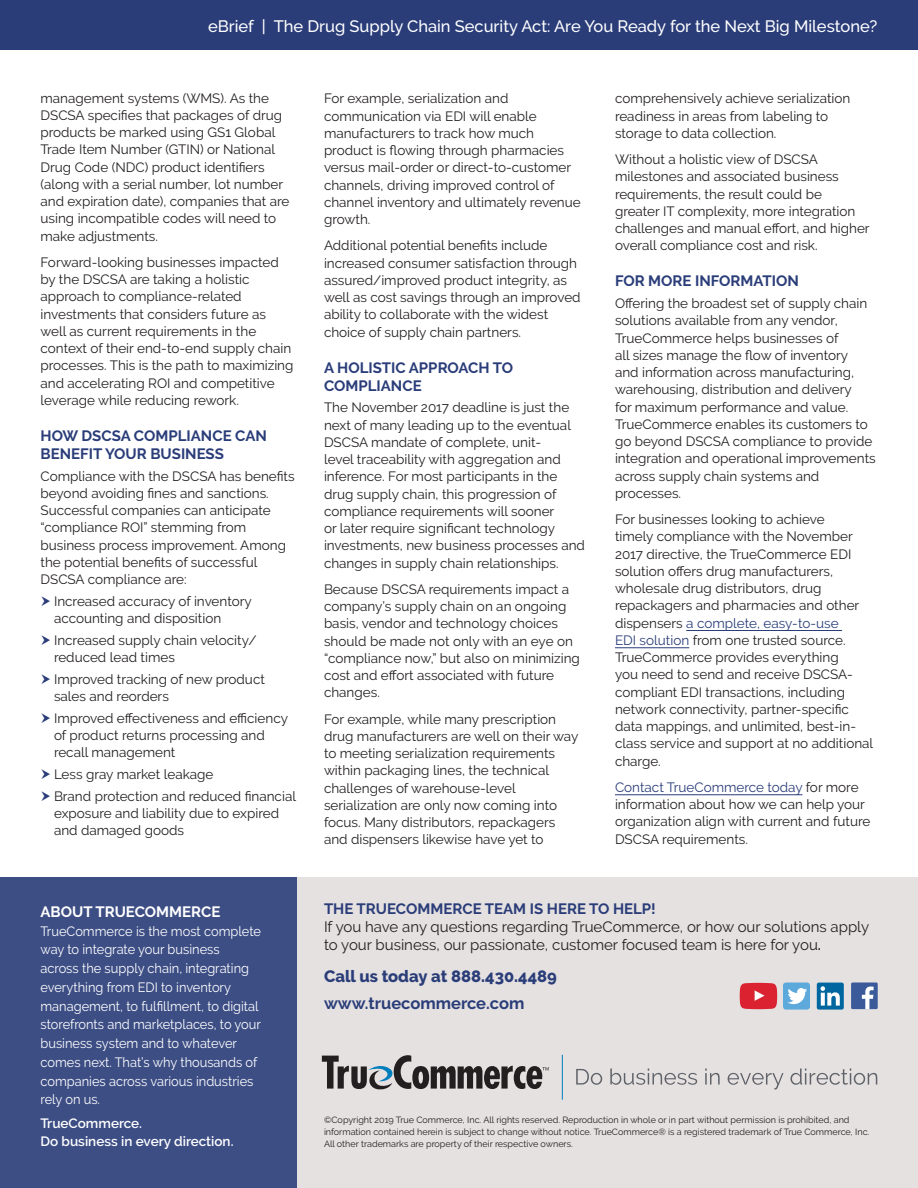
<style>
.page{position:relative;width:918px;height:1188px;background:#fff}
.page>*{position:absolute;margin:0;border:0;box-sizing:border-box;transform-origin:0 0}
.t1{font:500 16.5px "Raleway";color:#fff}
.t2{font:800 16.5px "Raleway";color:#2a3d79}
.t3{font:700 16.5px "Raleway";color:#2a3d79}
.t4{font:15px/18px "Raleway";color:#231f20}
.t5{font:700 15px/18px "Raleway";color:#2a3d79}
.t6{font:700 15px "Raleway";color:#fff}
.Body{font:13.5px/17.2px "Raleway";color:#231f20}
.t7{font:13.5px/18.8px "Raleway";color:#fff;scale:.95 1}
.t8{font:600 13.5px/18px "Raleway";color:#fff}
.t9{font:9px/12px "Raleway";color:#231f20}
.s1{color:#2a3d79}
.s2{font-weight:600}
</style>
<div class="page">
<div style="left:297px;top:878px;width:621px;height:310px;background:#e5e1e1"></div>
<div style="left:0;top:878px;width:297px;height:310px;background:#3d4e85"></div>
<div style="left:0;top:0;width:918px;height:50px;background:#2a3d79"></div>
<hr style="left:686px;top:630px;width:156px;height:1px;background:#2a3d79">
<hr style="left:615px;top:647px;width:74px;height:1px;background:#2a3d79">
<hr style="left:615px;top:794px;width:187px;height:1px;background:#2a3d79">
<svg style="left:740px;top:983px;width:37px;height:26px"></svg>
<div style="left:817px;top:983px;width:27px;height:27px;background:#0066a0;border-radius:2px"></div>
<svg style="left:820px;top:986px;width:20px;height:20px"></svg>
<div style="left:851px;top:982px;width:27px;height:27px;background:#3b5a9a"></div>
<svg style="left:862px;top:987px;width:12px;height:22px"></svg>
<svg style="left:783px;top:982px;width:27px;height:28px"></svg>
<svg style="left:322px;top:1055px;width:227px;height:35px"></svg>
<svg style="left:576px;top:1069px;width:26px;height:16px"></svg>
<svg style="left:610px;top:1068px;width:87px;height:17px"></svg>
<svg style="left:705px;top:1068px;width:15px;height:17px"></svg>
<svg style="left:728px;top:1073px;width:56px;height:16px"></svg>
<svg style="left:790px;top:1068px;width:87px;height:17px"></svg>
<hr style="left:562px;top:1055px;width:1px;height:45px;background:#007dbb">
<p class="t1" style="left:208px;top:16px;width:671px">eBrief | The Drug Supply Chain Security Act: Are You Ready for the Next Big Milestone?</p>
<p class="Body" style="left:40px;top:89px;width:251px">management systems (WMS). As the DSCSA specifies that packages of drug products be marked using GS1 Global Trade Item Number (GTIN) or National Drug Code (NDC) product identifiers (along with a serial number, lot number and expiration date), companies that are using incompatible codes will need to make adjustments.</p>
<p class="Body" style="left:40px;top:254px;width:255px">Forward-looking businesses impacted by the DSCSA are taking a holistic approach to compliance-related investments that considers future as well as current requirements in the context of their end-to-end supply chain processes. This is the path to maximizing and accelerating ROI and competitive leverage while reducing rework.</p>
<h1 class="t5" style="left:40px;top:427px;width:228px">HOW DSCSA COMPLIANCE CAN<br>BENEFIT YOUR BUSINESS</h1>
<p class="Body" style="left:40px;top:467px;width:256px">Compliance with the DSCSA has benefits beyond avoiding fines and sanctions.<br>Successful companies can anticipate “compliance ROI” stemming from business process improvement. Among the potential benefits of successful DSCSA compliance are:</p>
<p class="Body" style="left:54px;top:593px;width:199px">Increased accuracy of inventory accounting and disposition</p>
<p class="Body" style="left:54px;top:632px;width:204px">Increased supply chain velocity/ reduced lead times</p>
<p class="Body" style="left:54px;top:671px;width:212px">Improved tracking of new product sales and reorders</p>
<p class="Body" style="left:54px;top:710px;width:236px">Improved effectiveness and efficiency of product returns processing and recall management</p>
<p class="Body" style="left:54px;top:766px;width:161px">Less gray market leakage</p>
<p class="Body" style="left:54px;top:788px;width:244px">Brand protection and reduced financial exposure and liability due to expired and damaged goods</p>
<p class="t6" style="left:40px;top:903px;width:181px">ABOUT TRUECOMMERCE</p>
<p class="t7" style="left:40px;top:921px;width:234px">TrueCommerce is the most complete way to integrate your business across the supply chain, integrating everything from EDI to inventory management, to fulfillment, to digital storefronts and marketplaces, to your business system and to whatever comes next. That’s why thousands of companies across various industries rely on us.</p>
<p class="t8" style="left:40px;top:1115px;width:193px">TrueCommerce.<br>Do business in every direction.</p>
<p class="Body" style="left:324px;top:90px;width:258px">For example, serialization and communication via EDI will enable manufacturers to track how much product is flowing through pharmacies versus mail-order or direct-to-customer channels, driving improved control of channel inventory and ultimately revenue growth.</p>
<p class="Body" style="left:324px;top:237px;width:258px">Additional potential benefits include increased consumer satisfaction through assured/improved product integrity, as well as cost savings through an improved ability to collaborate with the widest choice of supply chain partners.</p>
<h1 class="t5" style="left:324px;top:358px;width:191px">A HOLISTIC APPROACH TO<br>COMPLIANCE</h1>
<p class="Body" style="left:324px;top:399px;width:262px">The November 2017 deadline is just the next of many leading up to the eventual DSCSA mandate of complete, unit-<br>level traceability with aggregation and inference. For most participants in the drug supply chain, this progression of compliance requirements will sooner<br>or later require significant technology investments, new business processes and changes in supply chain relationships.</p>
<p class="Body" style="left:324px;top:580px;width:257px">Because DSCSA requirements impact a company’s supply chain on an ongoing basis, vendor and technology choices should be made not only with an eye on “compliance now,” but also on minimizing cost and effort associated with future changes.</p>
<p class="Body" style="left:324px;top:710px;width:256px">For example, while many prescription drug manufacturers are well on their way to meeting serialization requirements within packaging lines, the technical challenges of warehouse-level serialization are only now coming into focus. Many distributors, repackagers and dispensers likewise have yet to</p>
<p class="Body" style="left:615px;top:90px;width:237px">comprehensively achieve serialization readiness in areas from labeling to storage to data collection.</p>
<p class="Body" style="left:615px;top:151px;width:256px">Without a holistic view of DSCSA milestones and associated business requirements, the result could be greater IT complexity, more integration challenges and manual effort, and higher overall compliance cost and risk.</p>
<h1 class="t5" style="left:615px;top:272px;width:185px">FOR MORE INFORMATION</h1>
<p class="Body" style="left:615px;top:295px;width:262px">Offering the broadest set of supply chain solutions available from any vendor, TrueCommerce helps businesses of<br>all sizes manage the flow of inventory<br>and information across manufacturing, warehousing, distribution and delivery<br>for maximum performance and value.<br>TrueCommerce enables its customers to go beyond DSCSA compliance to provide integration and operational improvements across supply chain systems and processes.</p>
<p class="Body" style="left:615px;top:511px;width:260px">For businesses looking to achieve<br>timely compliance with the November 2017 directive, the TrueCommerce EDI solution offers drug manufacturers, wholesale drug distributors, drug repackagers and pharmacies and other dispensers <span class="s1">a complete, easy-to-use<br>EDI solution</span> from one trusted source.<br>TrueCommerce provides everything<br>you need to send and receive DSCSA&shy;compliant EDI transactions, including network connectivity, partner-specific data mappings, and unlimited, best-in&shy;class service and support at no additional charge.</p>
<p class="Body" style="left:615px;top:778px;width:257px"><span class="s1">Contact TrueCommerce today</span> for more information about how we can help your organization align with current and future DSCSA requirements.</p>
<p class="t5" style="left:324px;top:900px;width:333px">THE TRUECOMMERCE TEAM IS HERE TO HELP!</p>
<p class="t4" style="left:324px;top:918px;width:547px">If you have any questions regarding TrueCommerce, or how our solutions apply to your business, our passionate, customer focused team is here for you<span class="s2">.</span></p>
<p class="t2" style="left:324px;top:967px;width:234px">Call us today at 888.430.4489</p>
<p class="t3" style="left:324px;top:994px;width:202px">www.truecommerce.com</p>
<p class="t9" style="left:324px;top:1114px;width:547px">©Copyright 2019 True Commerce, Inc. All rights reserved. Reproduction in whole or in part without permission is prohibited, and information contained herein is subject to change without notice. TrueCommerce® is a registered trademark of True Commerce, Inc.<br>All other trademarks are property of their respective owners.</p>
</div>
